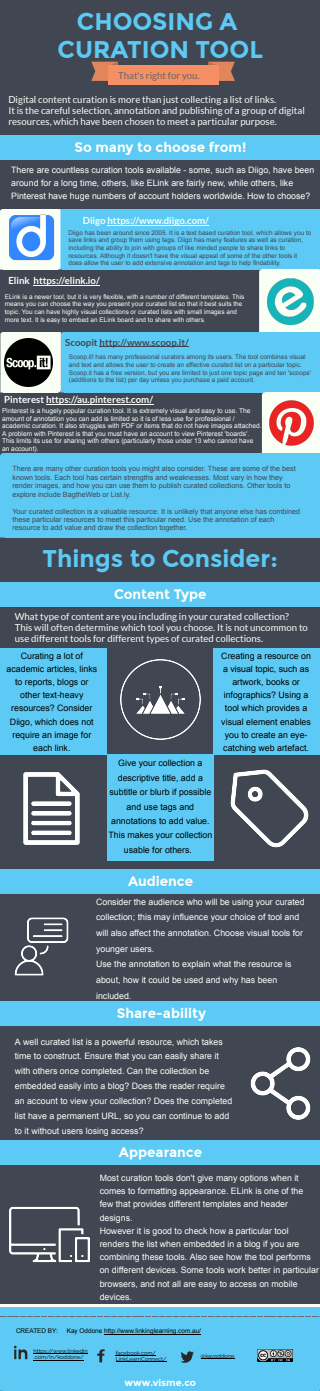
<style>
.page{position:relative;width:320px;height:1391px;background:#fff}
.page>*{position:absolute;margin:0;border:0;box-sizing:border-box;transform-origin:0 0}
.t1{font:700 24.04px/28.8px "Montserrat";color:#5ccaf4;text-align:center}
.t2{font:700 13.6px "Montserrat";color:#fffffb}
.t3{font:9.6px/11.2px "Lato";color:#fafff5}
.t4{font:700 9.6px "Lato";color:#fafff5}
.t5{font:700 9.6px "Lato";color:#fffffb}
.t6{font:700 9.6px "Lato";color:#404752}
.t7{font:9.6px "Lato";color:#656565}
.t8{font:700 9.6px "Montserrat";color:#fffffb}
.t9{font:8.8px/13.2px "Arial";color:#fffffb}
.t10{font:8.8px/13.2px "Arial";color:#000;text-align:center}
.t11{font:7.2px/8.4px "Arial";color:#404752}
.t12{font:6.64px/7.6px "Arial";color:#fafff5}
.t13{font:6.4px/7.6px "Arial";color:#404752}
.t14{font:6.4px/7.6px "Arial";color:#fafff5}
.t15{font:6.4px "Arial";color:#000}
.t16{font:5.6px/6.4px "Raleway";color:#000}
</style>
<div class="page">
<div style="left:0;top:0;width:320px;height:1390px;background:#404752"></div>
<div style="left:64px;top:332px;width:256px;height:60px;background:#5ccaf4"></div>
<div style="left:62px;top:209px;width:258px;height:61px;background:#5ccaf4"></div>
<hr style="left:246px;top:1304px;width:74px;height:2px;background:#fafff5">
<hr style="left:172px;top:1304px;width:74px;height:2px;background:#fafff5">
<hr style="left:98px;top:1304px;width:74px;height:2px;background:#fafff5">
<hr style="left:24px;top:1304px;width:74px;height:2px;background:#fafff5">
<hr style="left:0;top:1304px;width:24px;height:2px;background:#fafff5">
<svg style="left:91px;top:62px;width:27px;height:19px"></svg>
<div style="left:108px;top:66px;width:10px;height:19px;background:#f69064"></div>
<div style="left:118px;top:66px;width:91px;height:19px;background:#f69064"></div>
<svg style="left:208px;top:62px;width:27px;height:19px"></svg>
<div style="left:208px;top:66px;width:10px;height:19px;background:#f69064"></div>
<div style="left:0;top:1002px;width:320px;height:24px;background:#5ccaf4"></div>
<div style="left:0;top:583px;width:320px;height:24px;background:#5ccaf4"></div>
<div style="left:0;top:869px;width:320px;height:24px;background:#5ccaf4"></div>
<hr style="left:46px;top:404px;width:107px;height:1px;background:#fffffb">
<div style="left:0;top:135px;width:320px;height:24px;background:#5ccaf4"></div>
<div style="left:3px;top:209px;width:54px;height:61px;background:#fafff5"></div>
<svg style="left:57px;top:209px;width:5px;height:61px"></svg>
<svg style="left:0;top:209px;width:3px;height:61px"></svg>
<div style="left:262px;top:270px;width:56px;height:62px;background:#fafff5"></div>
<svg style="left:318px;top:270px;width:2px;height:62px"></svg>
<svg style="left:259px;top:270px;width:3px;height:62px"></svg>
<div style="left:4px;top:332px;width:53px;height:60px;background:#fafff5"></div>
<svg style="left:57px;top:332px;width:7px;height:60px"></svg>
<svg style="left:0;top:332px;width:4px;height:60px"></svg>
<div style="left:265px;top:392px;width:54px;height:61px;background:#fafff5"></div>
<svg style="left:262px;top:392px;width:3px;height:61px"></svg>
<hr style="left:34px;top:285px;width:66px;height:1px;background:#fafff5">
<hr style="left:100px;top:346px;width:89px;height:1px;background:#404752">
<hr style="left:108px;top:225px;width:101px;height:1px;background:#fafff5">
<div style="left:5px;top:453px;width:315px;height:84px;background:#5ccaf4"></div>
<svg style="left:319px;top:392px;width:1px;height:61px"></svg>
<svg style="left:0;top:453px;width:5px;height:84px"></svg>
<div style="left:0;top:648px;width:107px;height:107px;background:#5ccaf4"></div>
<div style="left:107px;top:754px;width:107px;height:107px;background:#5ccaf4"></div>
<div style="left:213px;top:648px;width:107px;height:107px;background:#5ccaf4"></div>
<div style="left:0;top:1141px;width:320px;height:24px;background:#5ccaf4"></div>
<div style="left:0;top:1306px;width:320px;height:84px;background:#5ccaf4"></div>
<img style="left:14px;top:917px;width:55px;height:59px">
<img style="left:269px;top:400px;width:45px;height:46px">
<img style="left:267px;top:278px;width:47px;height:47px">
<img style="left:9px;top:214px;width:46px;height:47px">
<img style="left:4px;top:338px;width:48px;height:48px">
<img style="left:230px;top:769px;width:79px;height:79px">
<img style="left:23px;top:772px;width:57px;height:73px">
<img style="left:121px;top:659px;width:80px;height:80px">
<img style="left:250px;top:1047px;width:61px;height:73px">
<img style="left:9px;top:1206px;width:80px;height:57px">
<h1 class="t1" style="left:57px;top:7px;width:207px">CHOOSING A<br>CURATION TOOL</h1>
<p class="t7" style="left:118px;top:70px;width:83px">That's right for you.</p>
<p class="t3" style="left:8px;top:93px;width:298px">Digital content curation is more than just collecting a list of links.<br>It is the careful selection, annotation and publishing of a group of digital resources, which have been chosen to meet a particular purpose.</p>
<h2 class="t2" style="left:74px;top:139px;width:173px">So many to choose from!</h2>
<p class="t9" style="left:11px;top:163px;width:305px">There are countless curation tools available - some, such as Diigo, have been around for a long time, others, like ELink are fairly new, while others, like<br>Pinterest have huge numbers of account holders worldwide. How to choose?</p>
<p class="t13" style="left:68px;top:229px;width:244px">Diigo has been around since 2005. It is a text based curation tool, which allows you to save links and group them using tags. Diigo has many features as well as curation, including the ability to join with groups of like minded people to share links to resources. Although it doesn't have the visual appeal of some of the other tools it does allow the user to add extensive annotation and tags to help findability.</p>
<p class="t14" style="left:5px;top:293px;width:241px">ELink is a newer tool, but it is very flexible, with a number of different templates. This means you can choose the way you present your curated list so that it best suits the topic. You can have highly visual collections or curated lists with small images and more text. It is easy to embed an ELink board and to share with others.</p>
<p class="t13" style="left:69px;top:353px;width:244px">Scoop.it! has many professional curators among its users. The tool combines visual and text and allows the user to create an effective curated list on a particular topic.<br>Scoop.it has a free version, but you are limited to just one topic page and ten 'scoops' (additions to the list) per day unless you purchase a paid account.</p>
<p class="t12" style="left:2px;top:407px;width:261px">Pinterest is a hugely popular curation tool. It is extremely visual and easy to use. The amount of annotation you can add is limited so it is of less use for professional / academic curation. It also struggles with PDF or items that do not have images attached.<br>A problem with Pinterest is that you must have an account to view Pinterest 'boards'.<br>This limits its use for sharing with others (particularly those under 13 who cannot have an account).</p>
<p class="t4" style="left:83px;top:215px;width:128px">Diigo https://www.diigo.com/</p>
<p class="t4" style="left:8px;top:275px;width:93px">Elink https://elink.io/</p>
<p class="t6" style="left:65px;top:337px;width:125px">Scoopit http://www.scoop.it/</p>
<p class="t5" style="left:4px;top:394px;width:150px">Pinterest https://au.pinterest.com/</p>
<p class="t11" style="left:12px;top:465px;width:285px">There are many other curation tools you might also consider. These are some of the best known tools. Each tool has certain strengths and weaknesses. Most vary in how they render images, and how you can use them to publish curated collections. Other tools to explore include BagtheWeb or List.ly.</p>
<p class="t11" style="left:12px;top:507px;width:289px">Your curated collection is a valuable resource. It is unlikely that anyone else has combined these particular resources to meet this particular need. Use the annotation of each resource to add value and draw the collection together.</p>
<h1 class="t1" style="left:43px;top:544px;width:237px">Things to Consider:</h1>
<h2 class="t2" style="left:114px;top:586px;width:94px">Content Type</h2>
<p class="t3" style="left:15px;top:611px;width:295px">What type of content are you including in your curated collection?<br>This will often determine which tool you choose. It is not uncommon to use different tools for different types of curated collections.</p>
<p class="t10" style="left:7px;top:649px;width:92px">Curating a lot of academic articles, links to reports, blogs or other text-heavy resources? Consider<br>Diigo, which does not require an image for each link.</p>
<p class="t10" style="left:221px;top:649px;width:91px">Creating a resource on a visual topic, such as artwork, books or infographics? Using a tool which provides a visual element enables you to create an eye&shy;catching web artefact.</p>
<p class="t10" style="left:108px;top:756px;width:105px;line-height:14.4px">Give your collection a descriptive title, add a subtitle or blurb if possible and use tags and annotations to add value.<br>This makes your collection usable for others.</p>
<h2 class="t2" style="left:128px;top:873px;width:67px">Audience</h2>
<p class="t9" style="left:96px;top:894px;width:210px;line-height:15.6px">Consider the audience who will be using your curated collection; this may influence your choice of tool and will also affect the annotation. Choose visual tools for younger users.<br>Use the annotation to explain what the resource is about, how it could be used and why has been included.</p>
<h2 class="t2" style="left:117px;top:1005px;width:91px">Share-ability</h2>
<p class="t9" style="left:15px;top:1034px;width:219px;line-height:14.8px">A well curated list is a powerful resource, which takes time to construct. Ensure that you can easily share it with others once completed. Can the collection be embedded easily into a blog? Does the reader require an account to view your collection? Does the completed list have a permanent URL, so you can continue to add to it without users losing access?</p>
<h2 class="t2" style="left:119px;top:1144px;width:85px">Appearance</h2>
<p class="t9" style="left:100px;top:1171px;width:221px">Most curation tools don't give many options when it comes to formatting appearance. ELink is one of the few that provides different templates and header designs.<br>However it is good to check how a particular tool renders the list when embedded in a blog if you are combining these tools. Also see how the tool performs on different devices. Some tools work better in particular browsers, and not all are easy to access on mobile devices.</p>
<p class="t15" style="left:16px;top:1327px;width:43px">CREATED BY:</p>
<p class="t15" style="left:67px;top:1327px;width:136px">Kay Oddone http://www.linkinglearning.com.au/</p>
<p class="t16" style="left:34px;top:1348px;width:56px">https://www.linkedin .com/in/koddone/</p>
<p class="t16" style="left:116px;top:1349px;width:52px">facebook.com/<br>LinkLearnConnect/</p>
<p class="t16" style="left:201px;top:1353px;width:35px">@kayoddone</p>
<p class="t8" style="left:125px;top:1376px;width:73px">www.visme.co</p>
</div>
